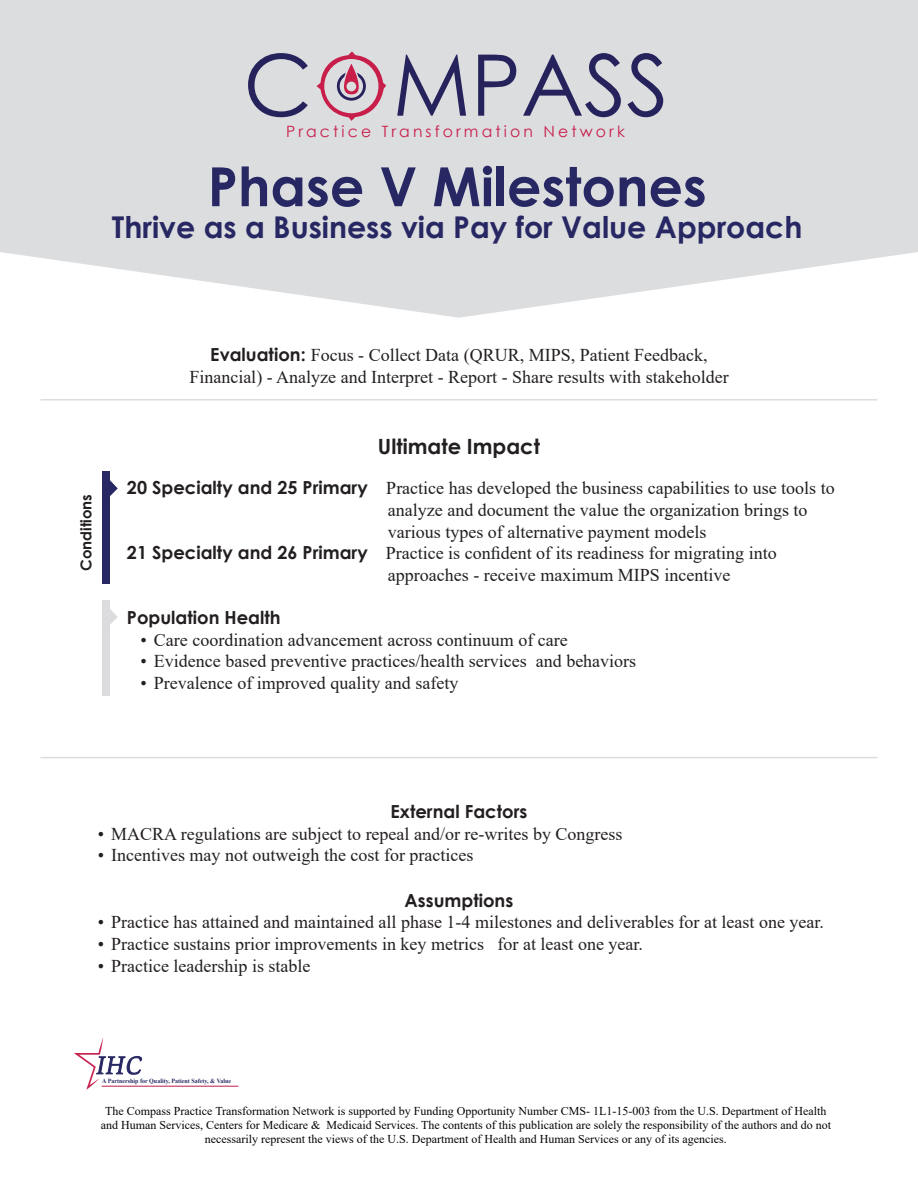
<style>
.page{position:relative;width:918px;height:1188px;background:#fff}
.page>*{position:absolute;margin:0;border:0;box-sizing:border-box;transform-origin:0 0}
.t1{font:85.05px "Century Gothic";color:#26225c}
.t2{font:700 54px "Century Gothic";color:#272763}
.t3{font:700 30px "Century Gothic";color:#272763}
.t4{font:700 21px "Century Gothic";color:#231f20}
.t5{font:18px/21.6px "Times New Roman";color:#231f20;text-align:center}
.t6{font:700 18px "Century Gothic";color:#231f20}
.t7{font:15.6px "Century Gothic";letter-spacing:.2em;color:#c71e4a}
.t8{font:700 15px "Century Gothic";color:#231f20}
.t9{font:12px/14.4px "Times New Roman";color:#040503;text-align:center}
.t10{font:700 6.3px "Times New Roman";color:#272763;scale:.96 1}
.s1{font-family:"Century Gothic";font-weight:700}
</style>
<div class="page">
<svg style="left:110px;top:480px;width:8px;height:16px"></svg>
<svg style="left:110px;top:609px;width:8px;height:15px"></svg>
<hr style="left:40px;top:399px;width:838px;height:2px;background:#dcdddf">
<hr style="left:40px;top:757px;width:838px;height:1px;background:#dcdddf">
<hr style="left:102px;top:1086px;width:136px;height:1px;background:#c72653">
<svg style="left:74px;top:1037px;width:69px;height:53px"></svg>
<svg style="left:0;top:0;width:918px;height:318px;background:#dfe0e2"></svg>
<svg style="left:317px;top:51px;width:69px;height:70px;background:#cfaab8"></svg>
<div style="left:347px;top:82px;width:9px;height:9px;background:#dcdddf;border-radius:50%"></div>
<div style="left:102px;top:471px;width:8px;height:112px;background:#272763"></div>
<div style="left:102px;top:601px;width:8px;height:95px;background:#dcdcde"></div>
<p class="t1" style="left:243px;top:26px;width:427px">C MPASS</p>
<p class="t7" style="left:286px;top:121px;width:340px">Practice Transformation Network</p>
<p class="t2" style="left:208px;top:146px;width:500px">Phase V Milestones</p>
<p class="t3" style="left:112px;top:204px;width:692px">Thrive as a Business via Pay for Value Approach</p>
<p class="t5" style="left:189px;top:344px;width:541px"><span class="s1">Evaluation:</span> Focus - Collect Data (QRUR, MIPS, Patient Feedback,<br>Financial) - Analyze and Interpret - Report - Share results with stakeholder</p>
<p class="t8" style="left:75px;top:571px;width:79px;rotate:-90deg">Conditions</p>
<p class="t4" style="left:378px;top:430px;width:164px">Ultimate Impact</p>
<p class="t5" style="left:127px;top:477px;width:709px"><span class="s1">20 Specialty and 25 Primary</span> Practice has developed the business capabilities to use tools to</p>
<p class="t5" style="left:388px;top:499px;width:421px">analyze and document the value the organization brings to</p>
<p class="t5" style="left:388px;top:520px;width:320px">various types of alternative payment models</p>
<p class="t5" style="left:127px;top:542px;width:651px"><span class="s1">21 Specialty and 26 Primary</span> Practice is confident of its readiness for migrating into</p>
<p class="t5" style="left:388px;top:563px;width:344px">approaches - receive maximum MIPS incentive</p>
<p class="t6" style="left:127px;top:604px;width:155px">Population Health</p>
<p class="t5" style="left:140px;top:628px;width:429px">• Care coordination advancement across continuum of care</p>
<p class="t5" style="left:140px;top:650px;width:497px">• Evidence based preventive practices/health services and behaviors</p>
<p class="t5" style="left:140px;top:671px;width:319px">• Prevalence of improved quality and safety</p>
<p class="t6" style="left:391px;top:798px;width:138px">External Factors</p>
<p class="t5" style="left:98px;top:822px;width:526px">• MACRA regulations are subject to repeal and/or re-writes by Congress</p>
<p class="t5" style="left:98px;top:844px;width:377px">• Incentives may not outweigh the cost for practices</p>
<p class="t6" style="left:405px;top:887px;width:110px">Assumptions</p>
<p class="t5" style="left:98px;top:911px;width:728px">• Practice has attained and maintained all phase 1-4 milestones and deliverables for at least one year.</p>
<p class="t5" style="left:98px;top:933px;width:547px">• Practice sustains prior improvements in key metrics for at least one year.</p>
<p class="t5" style="left:98px;top:954px;width:214px">• Practice leadership is stable</p>
<p class="t10" style="left:102px;top:1076px;width:136px">A Partnership for Quality, Patient Safety, &amp; Value</p>
<p class="t9" style="left:101px;top:1103px;width:732px">The Compass Practice Transformation Network is supported by Funding Opportunity Number CMS- 1L1-15-003 from the U.S. Department of Health and Human Services, Centers for Medicare &amp; Medicaid Services. The contents of this publication are solely the responsibility of the authors and do not necessarily represent the views of the U.S. Department of Health and Human Services or any of its agencies.</p>
</div>
